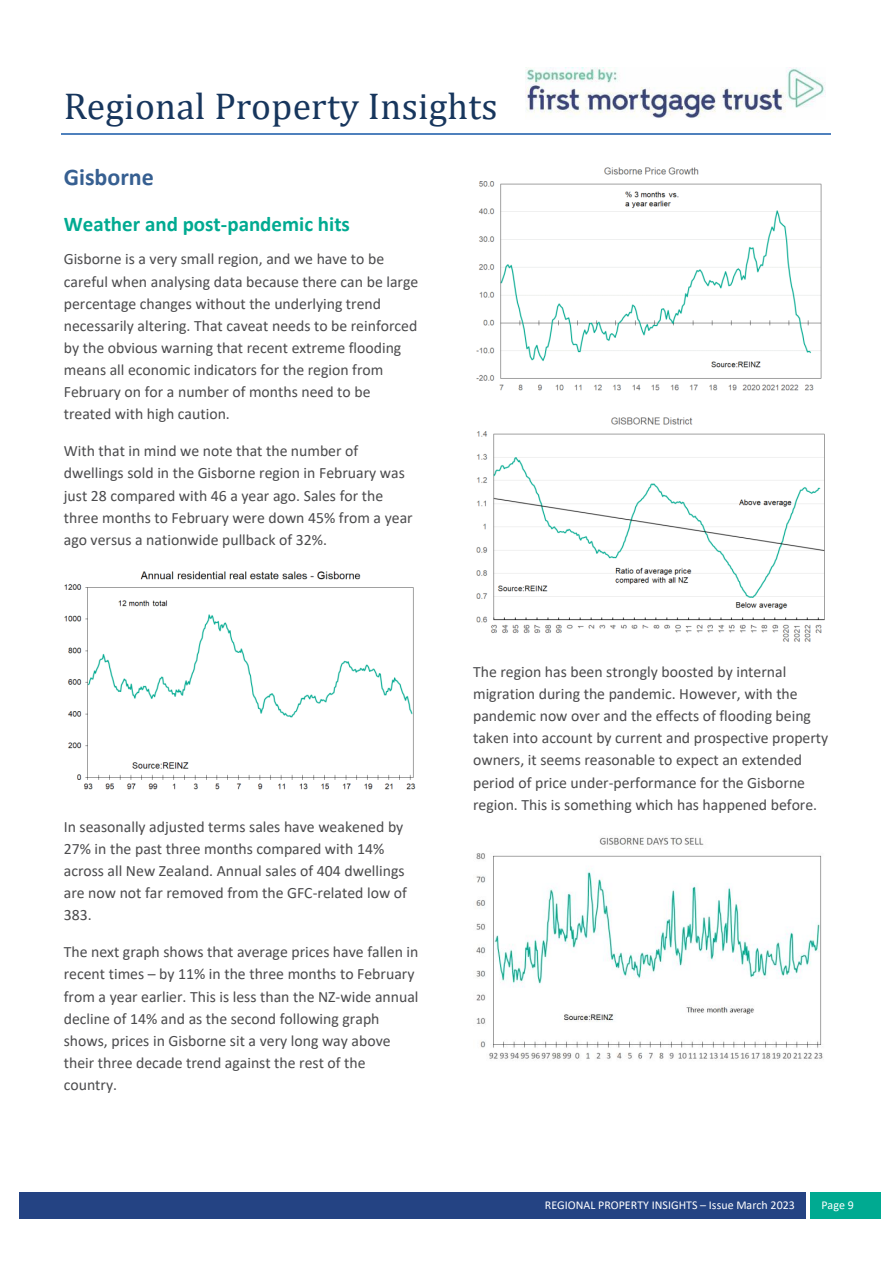
<style>
.page{position:relative;width:893px;height:1263px;background:#fff}
.page>*{position:absolute;margin:0;border:0;box-sizing:border-box;transform-origin:0 0}
.t1{font:37.5px "Cambria";letter-spacing:.01em;color:#17365d}
.t2{font:700 24px "Calibri";color:#365f91}
.t3{font:700 21px "Calibri";color:#00aa91}
.t4{font:15.75px/22px "Calibri";color:#4b4b4d}
.t5{font:12px "Calibri";color:#fff}
</style>
<div class="page">
<hr style="left:62px;top:134px;width:769px;height:1px;background:#4f81bd">
<img style="left:526px;top:67px;width:299px;height:51px">
<div style="left:19px;top:1192px;width:787px;height:27px;background:#244383"></div>
<div style="left:811px;top:1192px;width:70px;height:27px;background:#00aa91"></div>
<img style="left:64px;top:571px;width:352px;height:219px">
<img style="left:476px;top:167px;width:346px;height:224px">
<img style="left:476px;top:417px;width:349px;height:225px">
<img style="left:475px;top:837px;width:348px;height:222px">
<h1 class="t1" style="left:64px;top:84px;width:435px">Regional Property Insights</h1>
<h1 class="t2" style="left:64px;top:167px;width:92px">Gisborne</h1>
<h2 class="t3" style="left:64px;top:215px;width:288px">Weather and post-pandemic hits</h2>
<p class="t4" style="left:64px;top:249px;width:356px">Gisborne is a very small region, and we have to be careful when analysing data because there can be large percentage changes without the underlying trend necessarily altering. That caveat needs to be reinforced by the obvious warning that recent extreme flooding means all economic indicators for the region from February on for a number of months need to be treated with high caution.</p>
<p class="t4" style="left:64px;top:441px;width:350px">With that in mind we note that the number of dwellings sold in the Gisborne region in February was just 28 compared with 46 a year ago. Sales for the three months to February were down 45% from a year ago versus a nationwide pullback of 32%.</p>
<p class="t4" style="left:64px;top:817px;width:345px">In seasonally adjusted terms sales have weakened by 27% in the past three months compared with 14% across all New Zealand. Annual sales of 404 dwellings are now not far removed from the GFC-related low of 383.</p>
<p class="t4" style="left:64px;top:942px;width:356px">The next graph shows that average prices have fallen in recent times – by 11% in the three months to February from a year earlier. This is less than the NZ-wide annual decline of 14% and as the second following graph shows, prices in Gisborne sit a very long way above their three decade trend against the rest of the country.</p>
<p class="t4" style="left:473px;top:662px;width:357px">The region has been strongly boosted by internal migration during the pandemic. However, with the pandemic now over and the effects of flooding being taken into account by current and prospective property owners, it seems reasonable to expect an extended period of price under-performance for the Gisborne region. This is something which has happened before.</p>
<p class="t5" style="left:545px;top:1200px;width:252px">REGIONAL PROPERTY INSIGHTS – Issue March 2023</p>
<p class="t5" style="left:821px;top:1200px;width:34px">Page 9</p>
</div>
